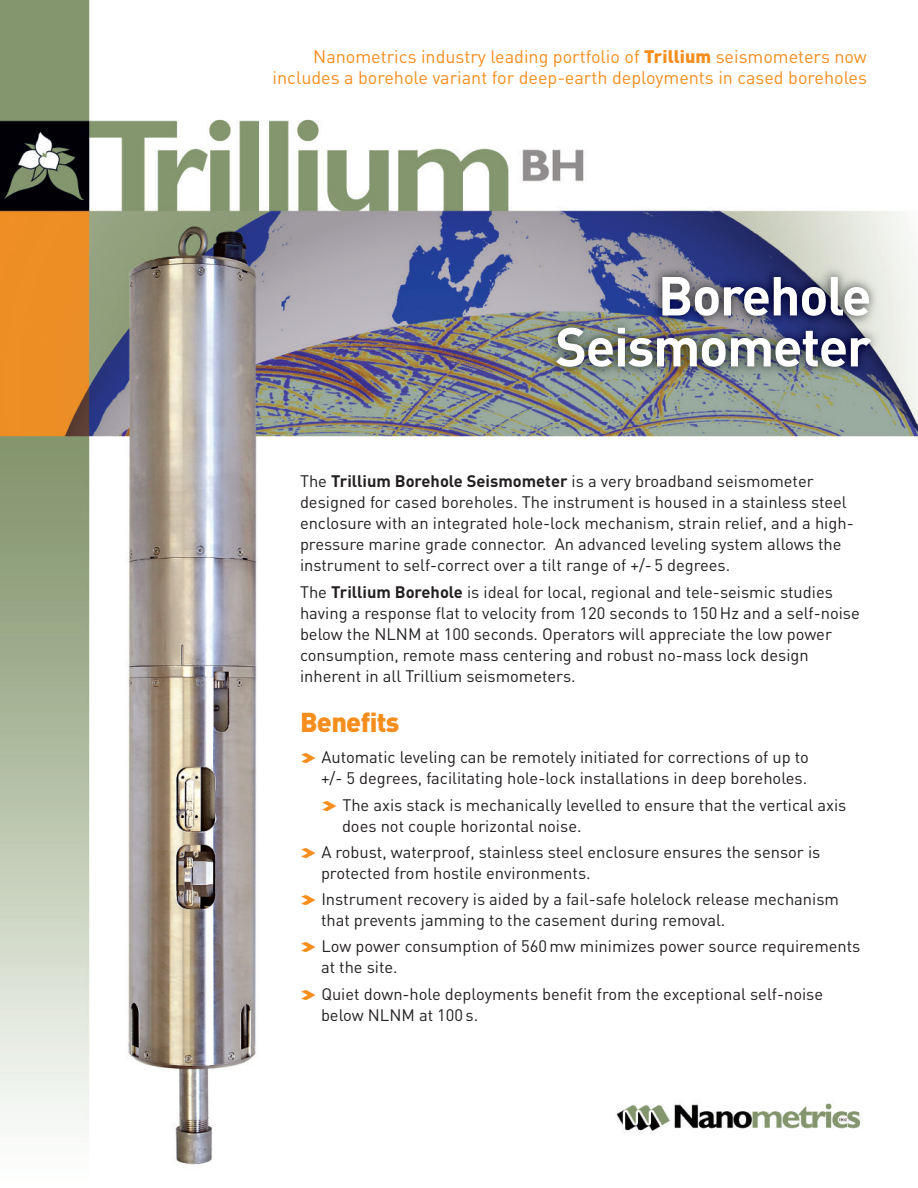
<style>
.page{position:relative;width:918px;height:1188px;background:#fff}
.page>*{position:absolute;margin:0;border:0;box-sizing:border-box;transform-origin:0 0}
.t1{font:700 54px/51px "DIN";letter-spacing:-.025em;color:#fff;text-align:right}
.t2{font:900 27px "DIN";letter-spacing:-.025em;color:#f68e1e}
.t3{font:18px/21px "DIN";color:#f68e1e;text-align:right}
.t4{font:16.5px/21px "DIN";color:#231f20}
.s1{font-weight:900}
.s2{font-weight:700}
.s3{font-family:"Meta Black LF";color:#f68e1e}
</style>
<div class="page">
<img style="left:0;top:0;width:918px;height:1165px">
<img style="left:57px;top:251px;width:859px;height:176px">
<p class="t3" style="left:273px;top:46px;width:596px">Nanometrics industry leading portfolio of <span class="s1">Trillium</span> seismometers now includes a borehole variant for deep-earth deployments in cased boreholes</p>
<h1 class="t1" style="left:555px;top:268px;width:318px">Borehole<br>Seismometer</h1>
<p class="t4" style="left:300px;top:471px;width:555px">The <span class="s2">Trillium Borehole Seismometer</span> is a very broadband seismometer designed for cased boreholes. The instrument is housed in a stainless steel enclosure with an integrated hole-lock mechanism, strain relief, and a high&shy;pressure marine grade connector. An advanced leveling system allows the instrument to self-correct over a tilt range of +/- 5 degrees.</p>
<p class="t4" style="left:300px;top:582px;width:561px">The <span class="s2">Trillium Borehole</span> is ideal for local, regional and tele-seismic studies having a response flat to velocity from 120 seconds to 150 Hz and a self-noise below the NLNM at 100 seconds. Operators will appreciate the low power consumption, remote mass centering and robust no-mass lock design inherent in all Trillium seismometers.</p>
<h2 class="t2" style="left:300px;top:704px;width:101px">Benefits</h2>
<p class="t4" style="left:300px;top:747px;width:510px;text-align:right"><span class="s3">&gt;</span>Automatic leveling can be remotely initiated for corrections of up to +/- 5 degrees, facilitating hole-lock installations in deep boreholes.</p>
<p class="t4" style="left:342px;top:794px;width:506px;text-indent:-21px"><span class="s3">&gt;</span>The axis stack is mechanically levelled to ensure that the vertical axis does not couple horizontal noise.</p>
<p class="t4" style="left:321px;top:841px;width:501px;text-indent:-21px"><span class="s3">&gt;</span>A robust, waterproof, stainless steel enclosure ensures the sensor is protected from hostile environments.</p>
<p class="t4" style="left:321px;top:888px;width:520px;text-indent:-21px"><span class="s3">&gt;</span>Instrument recovery is aided by a fail-safe holelock release mechanism that prevents jamming to the casement during removal.</p>
<p class="t4" style="left:321px;top:936px;width:541px;text-indent:-21px"><span class="s3">&gt;</span>Low power consumption of 560 mw minimizes power source requirements at the site.</p>
<p class="t4" style="left:321px;top:983px;width:504px;text-indent:-21px"><span class="s3">&gt;</span>Quiet down-hole deployments benefit from the exceptional self-noise below NLNM at 100 s.</p>
</div>
